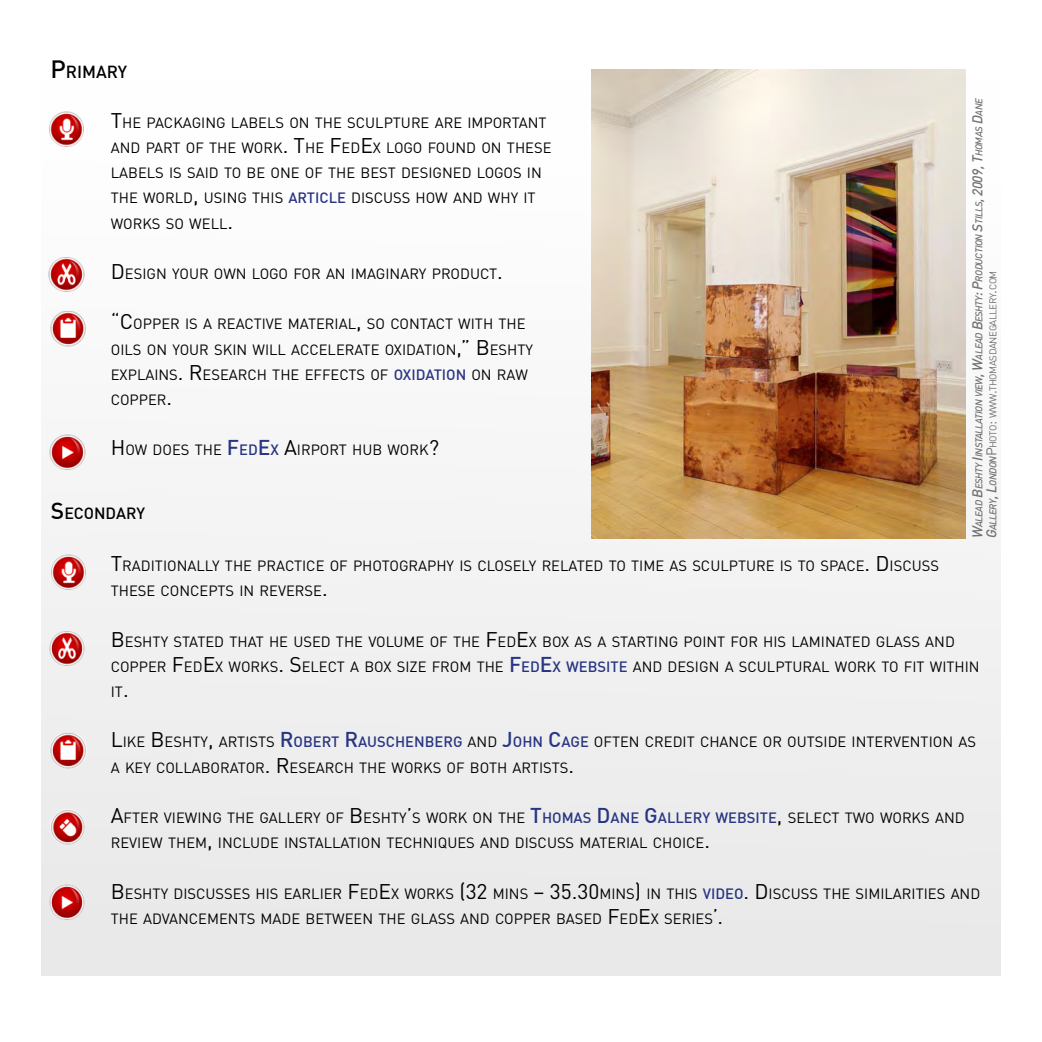
<style>
.page{position:relative;width:1042px;height:1042px;background:#fff}
.page>*{position:absolute;margin:0;border:0;box-sizing:border-box;transform-origin:0 0}
.t1{font:500 17.15px "DIN Offc";color:#000}
.t2{font:500 15.92px "DIN Offc";color:#000}
.t3{font:14.7px/25.2px "DINOT";color:#000}
.t4{font:italic 500 9.8px "DIN Offc";letter-spacing:-.045em;color:#727271}
.t5{font:9.8px "DINOT";letter-spacing:-.045em;color:#727271}
.s1{font-size:24.5px}
.s2{font-size:21px}
.s3{font-family:"DIN Offc";font-weight:500;color:#283583}
.s4{font-family:"DIN Offc";font-weight:500;font-size:21px;color:#283583}
.s5{font-size:14px}
.s6{font-family:"DIN Offc";font-weight:500;font-style:italic;font-size:14px}
.s7{font-family:"DIN Offc";font-weight:500;font-style:italic}
.s8{font-size:22.75px}
</style>
<div class="page">
<div style="left:41px;top:81px;width:960px;height:895px;background:linear-gradient(to right,#f5f5f5,#eee)"></div>
<img style="left:50px;top:112px;width:33px;height:34px">
<img style="left:49px;top:257px;width:35px;height:34px">
<img style="left:51px;top:312px;width:36px;height:34px">
<img style="left:50px;top:434px;width:35px;height:35px">
<img style="left:52px;top:555px;width:34px;height:34px">
<img style="left:49px;top:631px;width:35px;height:34px">
<img style="left:51px;top:734px;width:36px;height:34px">
<img style="left:50px;top:810px;width:35px;height:34px">
<img style="left:49px;top:884px;width:35px;height:35px">
<img style="left:591px;top:69px;width:374px;height:469px">
<p class="t1" style="left:50px;top:61px;width:78px"><span class="s1">P</span>RIMARY</p>
<p class="t3" style="left:111px;top:110px;width:442px"><span class="s2">T</span>HE PACKAGING LABELS ON THE SCULPTURE ARE IM PORTANT AND PART OF THE WORK<span class="s2">. T</span>HE <span class="s2">F</span>ED<span class="s2">E</span>X LOGO FOUND ON THESE LABELS IS SAID TO BE ONE OF THE BEST DESIGNED LOGOS IN THE WORLD<span class="s2">,</span> USING THIS <span class="s3">ARTICLE</span> DISCUSS HOW AND WHY IT WORKS SO WELL<span class="s2">.</span></p>
<p class="t3" style="left:111px;top:261px;width:393px"><span class="s2">D</span> ESIGN YOUR OWN LOGO FOR AN IMAGINARY PRODUCT<span class="s2">.</span></p>
<p class="t3" style="left:111px;top:311px;width:424px"><span class="s2">“C</span> OPPER IS A REACTIVE MATERIAL<span class="s2">,</span> SO CONTACT WITH THE OILS ON YOUR SKIN WILL ACCELERATE OXIDATION<span class="s2">,” B</span> ESHTY EXPLAINS<span class="s2">. R</span> ESEARCH THE EFFECTS OF <span class="s3">OXIDATION</span> ON RAW COPPER<span class="s2">.</span></p>
<p class="t3" style="left:111px;top:437px;width:330px"><span class="s2">H</span> OW DOES THE <span class="s4">F</span><span class="s3">ED</span><span class="s4">E</span><span class="s3">X</span> <span class="s2">A</span>IRPORT HUB WORK<span class="s2">?</span></p>
<p class="t4" style="left:972px;top:538px;width:442px;rotate:-90deg"><span class="s5">W</span>alead <span class="s5">B</span>eshty <span class="s5">I</span>installation view<span class="s5">, W</span>alead <span class="s5">B</span>eshty<span class="s5">: P</span>roduction <span class="s5">S</span>tills<span class="s5">, 2009, T</span>homas <span class="s5">D</span>ane</p>
<p class="t5" style="left:986px;top:538px;width:267px;rotate:-90deg"><span class="s6">G</span><span class="s7">allery</span><span class="s6">, L</span><span class="s7">ondon</span><span class="s5">P</span> HOTO<span class="s5">:</span> WWW<span class="s5">.</span>THOMASDANEGALLERY<span class="s5">.</span>COM</p>
<p class="t2" style="left:51px;top:503px;width:96px"><span class="s8">S</span>ECONDARY</p>
<p class="t3" style="left:111px;top:553px;width:830px"><span class="s2">T</span>RADITIONALLY THE PRACTICE OF PHOTOGRAPHY IS CLOSELY RELATED TO TIM E AS SCULPTURE IS TO SPACE<span class="s2">. D</span> ISCUSS<br>THESE CONCEPTS IN REVERSE<span class="s2">.</span></p>
<p class="t3" style="left:111px;top:628px;width:870px"><span class="s2">B</span> ESHTY STATED THAT HE USED THE VOLUM E OF THE <span class="s2">F</span>ED<span class="s2">E</span>X BOX AS A STARTING POINT FOR HIS LAM INATED GLASS AND<br>COPPER <span class="s2">F</span>ED<span class="s2">E</span>X WORKS<span class="s2">. S</span>ELECT A BOX SIZE FROM THE <span class="s4">F</span><span class="s3">ED</span> <span class="s4">E</span><span class="s3">X WEBSITE</span> AND DESIGN A SCULPTURAL WORK TO FIT WITHIN<br>IT<span class="s2">.</span></p>
<p class="t3" style="left:111px;top:729px;width:866px"><span class="s2">L</span>IKE <span class="s2">B</span> ESHTY<span class="s2">,</span> ARTISTS <span class="s4">R</span><span class="s3">OBERT</span> <span class="s4">R</span><span class="s3">AUSCHENBERG</span> AND <span class="s4">J</span><span class="s3">OHN</span> <span class="s4">C</span><span class="s3">AGE</span> OFTEN CREDIT CHANCE OR OUTSIDE INTERVENTION AS<br>A KEY COLLABORATOR<span class="s2">. R</span> ESEARCH THE WORKS OF BOTH ARTISTS<span class="s2">.</span></p>
<p class="t3" style="left:111px;top:805px;width:855px"><span class="s2">A</span>FTER VIEWING THE GALLERY OF <span class="s2">B</span> ESHTY<span class="s2">’</span>S WORK ON THE <span class="s4">T</span><span class="s3">HOMAS</span> <span class="s4">D</span><span class="s3">ANE</span> <span class="s4">G</span><span class="s3">ALLERY WEBSITE</span><span class="s2">,</span> SELECT TWO WORKS AND<br>REVIEW THEM <span class="s2">,</span> INCLUDE INSTALLATION TECHNIQUES AND DISCUSS MATERIAL CHOICE<span class="s2">.</span></p>
<p class="t3" style="left:111px;top:880px;width:871px"><span class="s2">B</span> ESHTY DISCUSSES HIS EARLIER <span class="s2">F</span>ED<span class="s2">E</span>X WORKS <span class="s2">(32</span> M INS <span class="s2">– 35.30</span>M INS<span class="s2">)</span> IN THIS <span class="s3">VIDEO</span><span class="s2">. D</span> ISCUSS THE SIM ILARITIES AND<br>THE ADVANCEM ENTS MADE BETWEEN THE GLASS AND COPPER BASED <span class="s2">F</span>ED<span class="s2">E</span>X SERIES<span class="s2">’.</span></p>
</div>
